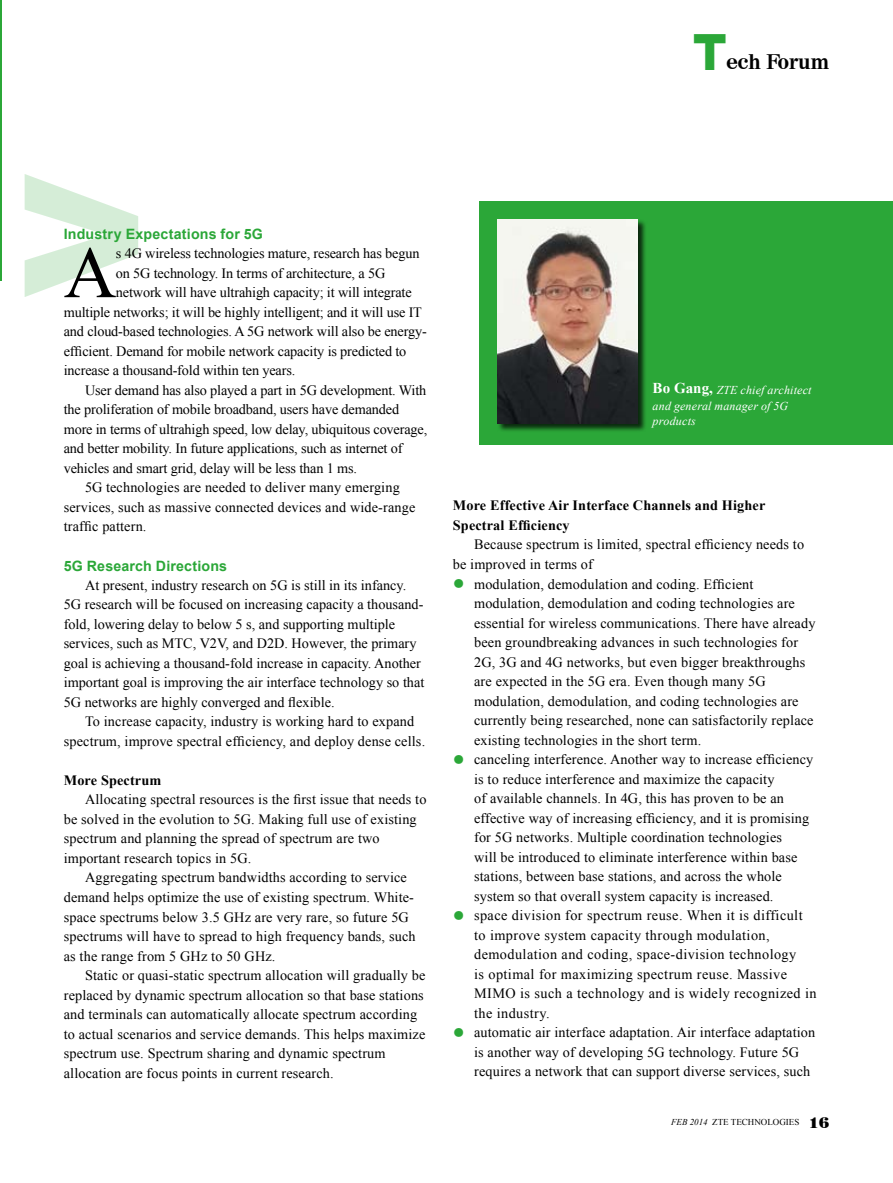
<style>
.page{position:relative;width:893px;height:1183px;background:#fff}
.page>*{position:absolute;margin:0;border:0;box-sizing:border-box;transform-origin:0 0}
.t1{font:73.2px "Times New Roman";color:#000}
.t2{font:700 21px "Century 725 BT";color:#000}
.t3{font:14.25px/19.5px "Times New Roman";letter-spacing:.01em;color:#000}
.t4{font:14.25px "Times New Roman";letter-spacing:-.01em;color:#000}
.t5{font:14.25px/19.5px "Times New Roman";letter-spacing:.03em;color:#000}
.t6{font:700 14.25px/19.5px "Times New Roman";letter-spacing:.01em;color:#000}
.t7{font:700 14.25px "Arial";letter-spacing:.01em;color:#2ba738}
.t8{font:italic 12px/16.5px "Times New Roman";letter-spacing:.015em;color:#fff}
.t9{font:9px "Times New Roman";color:#000}
.s1{font-family:"ESP";font-weight:400;font-size:45px;color:#2ba738}
.s2{font-weight:700;font-style:normal;font-size:15px}
.s3{font-family:"Adobe Song Std";font-weight:300;font-size:12px;color:#2ba738}
.s4{font-style:italic}
.s5{font-family:"Century 725 BT";font-weight:900;font-size:15px}
</style>
<div class="page">
<hr style="left:0;top:0;width:1px;height:281px;background:#2ba738">
<svg style="left:25px;top:174px;width:113px;height:123px"></svg>
<div style="left:480px;top:201px;width:413px;height:244px;background:#2ba738"></div>
<div style="left:497px;top:219px;width:156px;height:219px;background:#000;opacity:.75"></div>
<img style="left:497px;top:219px;width:141px;height:205px">
<h2 class="t2" style="left:694px;top:48px;width:136px"><span class="s1">T</span>ech Forum</h2>
<p class="t7" style="left:64px;top:224px;width:201px">Industry Expectations for 5G</p>
<h1 class="t1" style="left:64px;top:223px;width:54px">A</h1>
<p class="t4" style="left:116px;top:244px;width:305px">s 4G wireless technologies mature, research has begun</p>
<p class="t4" style="left:116px;top:263px;width:271px">on 5G technology. In terms of architecture, a 5G</p>
<p class="t4" style="left:116px;top:283px;width:297px">network will have ultrahigh capacity; it will integrate</p>
<p class="t4" style="left:64px;top:302px;width:360px">multiple networks; it will be highly intelligent; and it will use IT</p>
<p class="t4" style="left:64px;top:322px;width:364px">and cloud-based technologies. A 5G network will also be energy-</p>
<p class="t4" style="left:64px;top:341px;width:344px">efficient. Demand for mobile network capacity is predicted to</p>
<p class="t4" style="left:64px;top:361px;width:233px">increase a thousand-fold within ten years.</p>
<p class="t4" style="left:85px;top:380px;width:343px">User demand has also played a part in 5G development. With</p>
<p class="t4" style="left:64px;top:400px;width:337px">the proliferation of mobile broadband, users have demanded</p>
<p class="t4" style="left:64px;top:419px;width:365px">more in terms of ultrahigh speed, low delay, ubiquitous coverage,</p>
<p class="t4" style="left:64px;top:439px;width:340px">and better mobility. In future applications, such as internet of</p>
<p class="t4" style="left:64px;top:458px;width:295px">vehicles and smart grid, delay will be less than 1 ms.</p>
<p class="t3" style="left:85px;top:477px;width:316px">5G technologies are needed to deliver many emerging</p>
<p class="t3" style="left:64px;top:497px;width:353px">services, such as massive connected devices and wide-range</p>
<p class="t3" style="left:64px;top:516px;width:84px">traffic pattern.</p>
<p class="t7" style="left:64px;top:556px;width:165px">5G Research Directions</p>
<p class="t3" style="left:64px;top:575px;width:362px;text-indent:21px">At present, industry research on 5G is still in its infancy.<br>5G research will be focused on increasing capacity a thousand&shy;fold, lowering delay to below 5 s, and supporting multiple services, such as MTC, V2V, and D2D. However, the primary goal is achieving a thousand-fold increase in capacity. Another important goal is improving the air interface technology so that 5G networks are highly converged and flexible.</p>
<p class="t3" style="left:64px;top:711px;width:363px;text-indent:21px">To increase capacity, industry is working hard to expand spectrum, improve spectral efficiency, and deploy dense cells.</p>
<p class="t6" style="left:64px;top:769px;width:99px">More Spectrum</p>
<p class="t3" style="left:64px;top:789px;width:364px;text-indent:21px">Allocating spectral resources is the first issue that needs to be solved in the evolution to 5G. Making full use of existing spectrum and planning the spread of spectrum are two important research topics in 5G.</p>
<p class="t3" style="left:64px;top:867px;width:353px;text-indent:21px">Aggregating spectrum bandwidths according to service demand helps optimize the use of existing spectrum. White&shy;space spectrums below 3.5 GHz are very rare, so future 5G spectrums will have to spread to high frequency bands, such as the range from 5 GHz to 50 GHz.</p>
<p class="t3" style="left:64px;top:965px;width:363px;text-indent:21px">Static or quasi-static spectrum allocation will gradually be replaced by dynamic spectrum allocation so that base stations and terminals can automatically allocate spectrum according to actual scenarios and service demands. This helps maximize spectrum use. Spectrum sharing and dynamic spectrum allocation are focus points in current research.</p>
<p class="t8" style="left:653px;top:381px;width:160px"><span class="s2">Bo Gang,</span> ZTE chief architect and general manager of 5G</p>
<p class="t8" style="left:653px;top:412px;width:45px">products</p>
<p class="t6" style="left:453px;top:495px;width:314px">More Effective Air Interface Channels and Higher<br>Spectral Efficiency</p>
<p class="t3" style="left:453px;top:534px;width:353px;text-indent:21px">Because spectrum is limited, spectral efficiency needs to be improved in terms of</p>
<p class="t3" style="left:474px;top:573px;width:343px;text-indent:-21px"><span class="s3">●</span> modulation, demodulation and coding. Efficient modulation, demodulation and coding technologies are essential for wireless communications. There have already been groundbreaking advances in such technologies for 2G, 3G and 4G networks, but even bigger breakthroughs are expected in the 5G era. Even though many 5G modulation, demodulation, and coding technologies are currently being researched, none can satisfactorily replace existing technologies in the short term.</p>
<p class="t3" style="left:474px;top:749px;width:341px;text-indent:-21px"><span class="s3">●</span> canceling interference. Another way to increase efficiency is to reduce interference and maximize the capacity<br>of available channels. In 4G, this has proven to be an effective way of increasing efficiency, and it is promising for 5G networks. Multiple coordination technologies<br>will be introduced to eliminate interference within base stations, between base stations, and across the whole system so that overall system capacity is increased.</p>
<p class="t5" style="left:474px;top:905px;width:344px;text-indent:-21px"><span class="s3">●</span> space division for spectrum reuse. When it is difficult to improve system capacity through modulation, demodulation and coding, space-division technology<br>is optimal for maximizing spectrum reuse. Massive MIMO is such a technology and is widely recognized in the industry.</p>
<p class="t3" style="left:474px;top:1022px;width:343px;text-indent:-21px"><span class="s3">●</span> automatic air interface adaptation. Air interface adaptation is another way of developing 5G technology. Future 5G requires a network that can support diverse services, such</p>
<p class="t9" style="left:671px;top:1115px;width:160px"><span class="s4">FEB 2014</span> ZTE TECHNOLOGIES <span class="s5">16</span></p>
</div>
